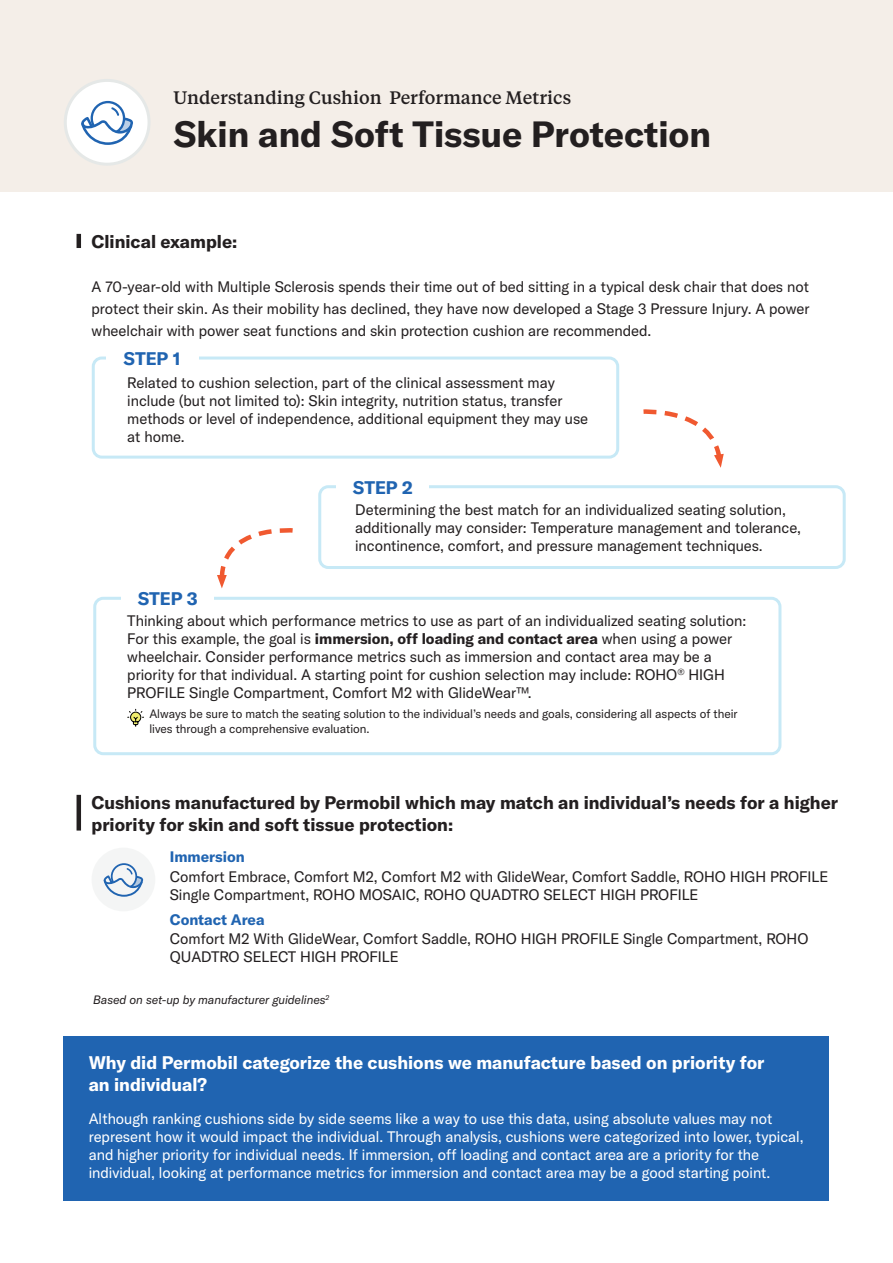
<style>
.page{position:relative;width:893px;height:1263px;background:#fff}
.page>*{position:absolute;margin:0;border:0;box-sizing:border-box;transform-origin:0 0}
.t1{font:700 36px "GT America";color:#231f20}
.Subtitle{font:700 18px/21.6px "GT America";color:#231f20}
.Subtitle-2{font:700 18px/21.6px "GT America";color:#fff}
.t2{font:500 18px "Tiempos Text";color:#231f20}
.Subtitle-3{font:700 18px "GT America";color:#2064b1}
.Text{font:15px/18px "GT America";color:#231f20}
.Text-2{font:15px/18px "GT America";color:#fff}
.Text-3{font:700 15px "GT America";color:#2064b1}
.Text-4{font:12px/15px "GT America";color:#231f20}
.Subtitle-4{font:italic 12px "GT America";color:#231f20}
.s1{font-weight:700}
</style>
<div class="page">
<div style="left:92px;top:847px;width:63px;height:64px;background:#f4f5f5;border-radius:50%"></div>
<div style="left:0;top:0;width:893px;height:191px;background:#f4eee8"></div>
<div style="left:64px;top:1036px;width:765px;height:164px;background:#2064b1"></div>
<hr style="left:77px;top:795px;width:4px;height:35px;background:#231f20">
<hr style="left:77px;top:234px;width:4px;height:14px;background:#231f20">
<div style="left:92px;top:356px;width:527px;height:103px;border:3px solid #c7e9f6;border-radius:9px"></div>
<div style="left:318px;top:485px;width:528px;height:84px;border:3px solid #c7e9f6;border-radius:9px"></div>
<div style="left:93px;top:597px;width:688px;height:158px;border:3px solid #c7e9f6;border-radius:9px"></div>
<div style="left:106px;top:351px;width:92px;height:15px;background:#fff"></div>
<div style="left:337px;top:480px;width:92px;height:15px;background:#fff"></div>
<div style="left:122px;top:591px;width:92px;height:15px;background:#fff"></div>
<svg style="left:643px;top:409px;width:81px;height:59px"></svg>
<svg style="left:217px;top:528px;width:76px;height:60px"></svg>
<svg style="left:104px;top:863px;width:39px;height:33px"></svg>
<div style="left:65px;top:80px;width:84px;height:84px;background:#fff;border-radius:50%"></div>
<div style="left:64px;top:79px;width:87px;height:87px;border:3px solid #e5e8e7;border-radius:50%"></div>
<svg style="left:81px;top:100px;width:52px;height:44px"></svg>
<svg style="left:127px;top:708px;width:17px;height:19px"></svg>
<p class="t2" style="left:174px;top:86px;width:399px">Understanding Cushion Performance Metrics</p>
<p class="t1" style="left:174px;top:112px;width:539px">Skin and Soft Tissue Protection</p>
<p class="Subtitle" style="left:92px;top:231px;width:147px">Clinical example:</p>
<p class="Text" style="left:92px;top:277px;width:719px">A 70-year-old with Multiple Sclerosis spends their time out of bed sitting in a typical desk chair that does not</p>
<p class="Text" style="left:92px;top:299px;width:720px">protect their skin. As their mobility has declined, they have now developed a Stage 3 Pressure Injury. A power</p>
<p class="Text" style="left:92px;top:322px;width:561px">wheelchair with power seat functions and skin protection cushion are recommended.</p>
<p class="Subtitle-3" style="left:124px;top:347px;width:59px">STEP 1</p>
<p class="Text" style="left:127px;top:373px;width:462px">Related to cushion selection, part of the clinical assessment may include (but not limited to): Skin integrity, nutrition status, transfer methods or level of independence, additional equipment they may use at home.</p>
<p class="Subtitle-3" style="left:353px;top:476px;width:61px">STEP 2</p>
<p class="Subtitle-3" style="left:138px;top:587px;width:62px">STEP 3</p>
<p class="Text" style="left:355px;top:500px;width:447px">Determining the best match for an individualized seating solution, additionally may consider: Temperature management and tolerance, incontinence, comfort, and pressure management techniques.</p>
<p class="Text" style="left:127px;top:611px;width:620px">Thinking about which performance metrics to use as part of an individualized seating solution:<br>For this example, the goal is <span class="s1">immersion, off loading and contact area</span> when using a power wheelchair. Consider performance metrics such as immersion and contact area may be a priority for that individual. A starting point for cushion selection may include: ROHO<sup>®</sup> HIGH PROFILE Single Compartment, Comfort M2 with GlideWear™.</p>
<p class="Text-4" style="left:149px;top:707px;width:590px">Always be sure to match the seating solution to the individual’s needs and goals, considering all aspects of their lives through a comprehensive evaluation.</p>
<p class="Subtitle" style="left:92px;top:791px;width:748px">Cushions manufactured by Permobil which may match an individual’s needs for a higher priority for skin and soft tissue protection:</p>
<p class="Text" style="left:170px;top:868px;width:660px">Comfort Embrace, Comfort M2, Comfort M2 with GlideWear, Comfort Saddle, ROHO HIGH PROFILE<br>Single Compartment, ROHO MOSAIC, ROHO QUADTRO SELECT HIGH PROFILE</p>
<p class="Text" style="left:170px;top:930px;width:640px">Comfort M2 With GlideWear, Comfort Saddle, ROHO HIGH PROFILE Single Compartment, ROHO<br>QUADTRO SELECT HIGH PROFILE</p>
<p class="Text-3" style="left:170px;top:848px;width:76px">Immersion</p>
<p class="Text-3" style="left:170px;top:910px;width:96px">Contact Area</p>
<p class="Subtitle-4" style="left:93px;top:993px;width:238px">Based on set-up by manufacturer guidelines<sup>2</sup></p>
<p class="Subtitle-2" style="left:89px;top:1051px;width:677px">Why did Permobil categorize the cushions we manufacture based on priority for an individual?</p>
<p class="Text-2" style="left:89px;top:1109px;width:716px">Although ranking cushions side by side seems like a way to use this data, using absolute values may not represent how it would impact the individual. Through analysis, cushions were categorized into lower, typical, and higher priority for individual needs. If immersion, off loading and contact area are a priority for the individual, looking at performance metrics for immersion and contact area may be a good starting point.</p>
</div>
